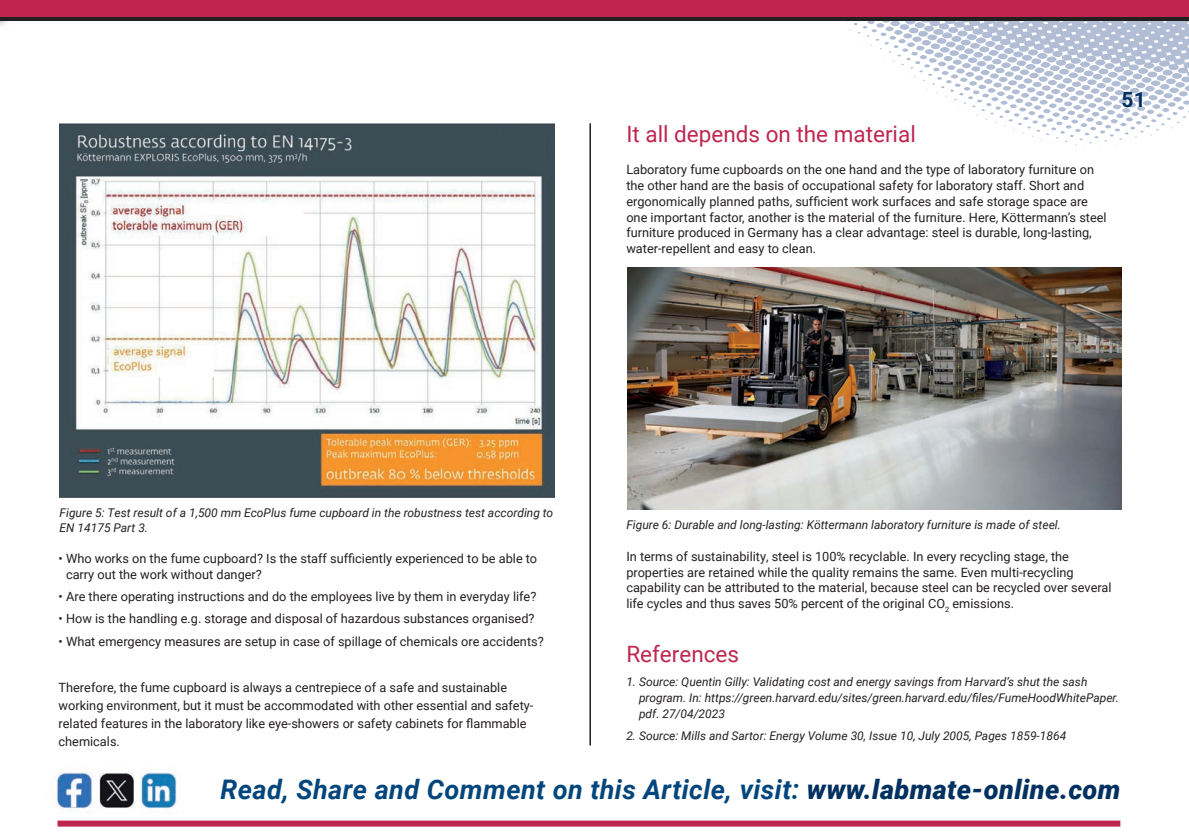
<style>
.page{position:relative;width:1189px;height:838px;background:#fff}
.page>*{position:absolute;margin:0;border:0;box-sizing:border-box;transform-origin:0 0}
.t1{font:italic 700 27px "Roboto";letter-spacing:.015em;color:#00467c}
.t2{font:22.5px "Roboto";color:#bf254f}
.t3{font:700 21px "Roboto";color:#003160}
.t4{font:12.75px/15.8px "Roboto";color:#231f20}
.t5{font:italic 12px/15.8px "Roboto";color:#231f20}
.s1{font-weight:900;color:#003160}
</style>
<div class="page">
<img style="left:48px;top:20px;width:14px;height:323px">
<svg style="left:842px;top:20px;width:347px;height:127px"></svg>
<div style="left:0;top:0;width:1189px;height:20px;background:#231f20"></div>
<div style="left:0;top:0;width:1189px;height:17px;background:#bf254f"></div>
<hr style="left:589px;top:123px;width:2px;height:622px;background:#231f20">
<img style="left:56px;top:770px;width:121px;height:42px">
<img style="left:60px;top:123px;width:494px;height:374px">
<img style="left:627px;top:267px;width:494px;height:243px">
<div style="left:58px;top:820px;width:1062px;height:6px;background:#bf254f"></div>
<svg style="left:0;top:20px;width:48px;height:6px"></svg>
<h2 class="t2" style="left:626px;top:118px;width:291px">It all depends on the material</h2>
<p class="t4" style="left:626px;top:161px;width:482px">Laboratory fume cupboards on the one hand and the type of laboratory furniture on the other hand are the basis of occupational safety for laboratory staff. Short and ergonomically planned paths, sufficient work surfaces and safe storage space are one important factor, another is the material of the furniture. Here, Köttermann’s steel furniture produced in Germany has a clear advantage: steel is durable, long-lasting, water-repellent and easy to clean.</p>
<h3 class="t3" style="left:1121px;top:85px;width:26px">51</h3>
<p class="t5" style="left:60px;top:504px;width:495px">Figure 5: Test result of a 1,500 mm EcoPlus fume cupboard in the robustness test according to<br>EN 14175 Part 3.</p>
<p class="t5" style="left:626px;top:517px;width:436px">Figure 6: Durable and long-lasting: Köttermann laboratory furniture is made of steel.</p>
<p class="t4" style="left:626px;top:548px;width:487px">In terms of sustainability, steel is 100% recyclable. In every recycling stage, the properties are retained while the quality remains the same. Even multi-recycling capability can be attributed to the material, because steel can be recycled over several life cycles and thus saves 50% percent of the original CO<sub>2</sub> emissions.</p>
<h2 class="t2" style="left:626px;top:638px;width:114px">References</h2>
<p class="t5" style="left:639px;top:673px;width:481px;text-indent:-13px">1. Source: Quentin Gilly: Validating cost and energy savings from Harvard’s shut the sash program. In: https://green.harvard.edu/sites/green.harvard.edu/files/FumeHoodWhitePaper. pdf. 27/04/2023</p>
<p class="t5" style="left:626px;top:727px;width:441px">2. Source: Mills and Sartor: Energy Volume 30, Issue 10, July 2005, Pages 1859-1864</p>
<h1 class="t1" style="left:221px;top:771px;width:901px">Read, Share and Comment on this Article, visit: <span class="s1">www.labmate-online.com</span></h1>
<p class="t4" style="left:66px;top:550px;width:473px;text-indent:-7px">• Who works on the fume cupboard? Is the staff sufficiently experienced to be able to carry out the work without danger?</p>
<p class="t4" style="left:59px;top:588px;width:479px">• Are there operating instructions and do the employees live by them in everyday life?</p>
<p class="t4" style="left:59px;top:610px;width:477px">• How is the handling e.g. storage and disposal of hazardous substances organised?</p>
<p class="t4" style="left:59px;top:633px;width:487px">• What emergency measures are setup in case of spillage of chemicals ore accidents?</p>
<p class="t4" style="left:59px;top:678px;width:476px;line-height:18px">Therefore, the fume cupboard is always a centrepiece of a safe and sustainable working environment, but it must be accommodated with other essential and safety&shy;related features in the laboratory like eye-showers or safety cabinets for flammable chemicals.</p>
</div>
